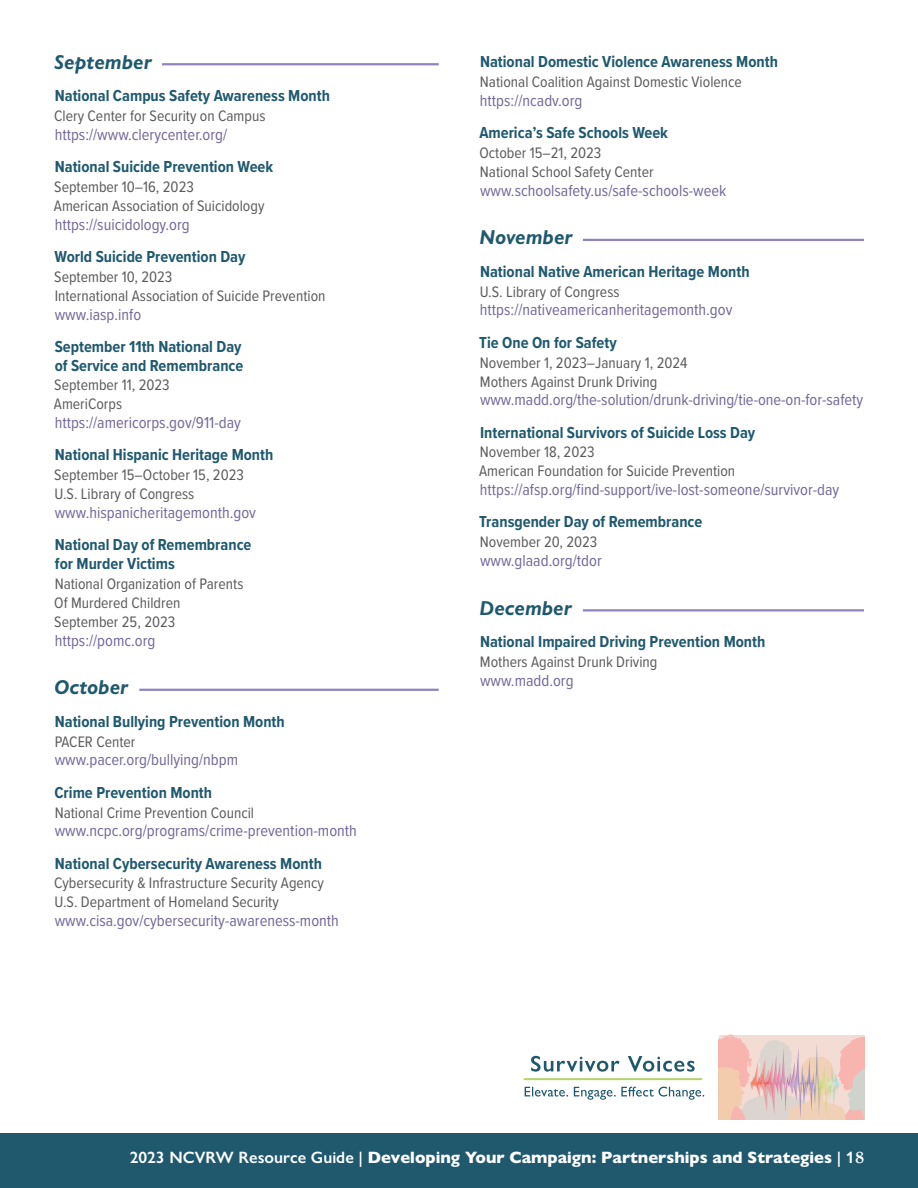
<style>
.page{position:relative;width:918px;height:1188px;background:#fff}
.page>*{position:absolute;margin:0;border:0;box-sizing:border-box;transform-origin:0 0}
.t1{font:italic 700 20.25px "Gill Sans Nova";letter-spacing:.005em;color:#20596e}
.t2{font:700 16.5px/18.8px "Proxima Nova Cond";color:#20596e}
.t3{font:16.5px "Proxima Nova Cond";color:#746897}
.t4{font:800 16.5px "Gill Sans Nova";color:#fff}
.t5{font:15.75px/18.9px "Proxima Nova Cond";color:#5a5b5a}
.s1{font-weight:600}
.s2{font-family:"Century Schoolbook";font-weight:700}
</style>
<div class="page">
<hr style="left:524px;top:1078px;width:178px;height:2px;background:#b1d465">
<svg style="left:531px;top:1056px;width:164px;height:16px"></svg>
<svg style="left:525px;top:1087px;width:179px;height:13px"></svg>
<svg style="left:719px;top:1035px;width:145px;height:84px;background:#e9c9bf"></svg>
<div style="left:0;top:1133px;width:918px;height:55px;background:#20596e"></div>
<hr style="left:583px;top:609px;width:281px;height:2px;background:#9183bd">
<hr style="left:583px;top:239px;width:281px;height:2px;background:#9183bd">
<hr style="left:139px;top:689px;width:300px;height:2px;background:#9183bd">
<hr style="left:162px;top:63px;width:277px;height:2px;background:#9183bd">
<p class="t1" style="left:54px;top:49px;width:99px">September</p>
<p class="t2" style="left:55px;top:86px;width:277px">National Campus Safety Awareness Month</p>
<p class="t5" style="left:54px;top:106px;width:213px">Clery Center for Security on Campus</p>
<p class="t3" style="left:55px;top:122px;width:174px">https://www.clerycenter.org/</p>
<p class="t2" style="left:55px;top:157px;width:220px">National Suicide Prevention Week</p>
<p class="t5" style="left:54px;top:177px;width:212px">September 10–16, 2023<br>American Association of Suicidology</p>
<p class="t3" style="left:55px;top:212px;width:137px">https://suicidology.org</p>
<p class="t2" style="left:55px;top:247px;width:192px">World Suicide Prevention Day</p>
<p class="t5" style="left:54px;top:267px;width:273px">September 10, 2023<br>International Association of Suicide Prevention</p>
<p class="t3" style="left:55px;top:302px;width:88px">www.iasp.info</p>
<p class="t2" style="left:55px;top:337px;width:190px">September 11th National Day of Service and Remembrance</p>
<p class="t5" style="left:54px;top:375px;width:117px">September 11, 2023<br>AmeriCorps</p>
<p class="t3" style="left:55px;top:410px;width:188px">https://americorps.gov/911-day</p>
<p class="t2" style="left:55px;top:445px;width:220px">National Hispanic Heritage Month</p>
<p class="t5" style="left:54px;top:465px;width:191px">September 15–October 15, 2023</p>
<p class="t5" style="left:54px;top:484px;width:141px">U.S. Library of Congress</p>
<p class="t3" style="left:55px;top:500px;width:203px">www.hispanicheritagemonth.gov</p>
<p class="t2" style="left:55px;top:535px;width:198px">National Day of Remembrance for Murder Victims</p>
<p class="t5" style="left:54px;top:574px;width:191px">National Organization of Parents<br>Of Murdered Children<br>September 25, 2023</p>
<p class="t3" style="left:55px;top:628px;width:102px">https://pomc.org</p>
<p class="t1" style="left:54px;top:675px;width:76px">October</p>
<p class="t2" style="left:55px;top:711px;width:231px">National Bullying Prevention Month</p>
<p class="t5" style="left:55px;top:731px;width:82px">PACER Center</p>
<p class="t3" style="left:55px;top:748px;width:185px">www.pacer.org/bullying/nbpm</p>
<p class="t2" style="left:54px;top:782px;width:159px">Crime Prevention Month</p>
<p class="t5" style="left:55px;top:802px;width:201px">National Crime Prevention Council</p>
<p class="t3" style="left:55px;top:819px;width:304px">www.ncpc.org/programs/crime-prevention-month</p>
<p class="t2" style="left:55px;top:853px;width:269px">National Cybersecurity Awareness Month</p>
<p class="t5" style="left:54px;top:873px;width:271px">Cybersecurity &amp; Infrastructure Security Agency</p>
<p class="t5" style="left:54px;top:892px;width:226px">U.S. Department of Homeland Security</p>
<p class="t3" style="left:55px;top:908px;width:286px">www.cisa.gov/cybersecurity-awareness-month</p>
<p class="t2" style="left:480px;top:52px;width:299px">National Domestic Violence Awareness Month</p>
<p class="t5" style="left:480px;top:72px;width:264px">National Coalition Against Domestic Violence</p>
<p class="t3" style="left:480px;top:88px;width:104px">https://ncadv.org</p>
<p class="t2" style="left:479px;top:123px;width:190px">America’s Safe Schools Week</p>
<p class="t5" style="left:479px;top:143px;width:176px">October 15–21, 2023<br>National School Safety Center</p>
<p class="t3" style="left:480px;top:178px;width:248px">www.schoolsafety.us/safe-schools-week</p>
<p class="t1" style="left:480px;top:225px;width:94px">November</p>
<p class="t2" style="left:480px;top:261px;width:271px">National Native American Heritage Month</p>
<p class="t5" style="left:480px;top:281px;width:141px">U.S. Library of Congress</p>
<p class="t3" style="left:480px;top:298px;width:254px">https://nativeamericanheritagemonth.gov</p>
<p class="t2" style="left:479px;top:332px;width:139px">Tie One On for Safety</p>
<p class="t5" style="left:480px;top:352px;width:209px">November 1, 2023–January 1, 2024<br>Mothers Against Drunk Driving</p>
<p class="t3" style="left:480px;top:388px;width:385px">www.madd.org/the-solution/drunk-driving/tie-one-on-for-safety</p>
<p class="t2" style="left:480px;top:422px;width:277px">International Survivors of Suicide Loss Day</p>
<p class="t5" style="left:479px;top:442px;width:258px">November 18, 2023<br>American Foundation for Suicide Prevention</p>
<p class="t3" style="left:480px;top:477px;width:361px">https://afsp.org/find-support/ive-lost-someone/survivor-day</p>
<p class="t2" style="left:479px;top:512px;width:225px">Transgender Day of Remembrance</p>
<p class="t5" style="left:480px;top:532px;width:119px">November 20, 2023</p>
<p class="t3" style="left:480px;top:548px;width:123px">www.glaad.org/tdor</p>
<p class="t1" style="left:480px;top:595px;width:94px">December</p>
<p class="t2" style="left:480px;top:632px;width:287px">National Impaired Driving Prevention Month</p>
<p class="t5" style="left:480px;top:652px;width:179px">Mothers Against Drunk Driving</p>
<p class="t3" style="left:480px;top:668px;width:95px">www.madd.org</p>
<p class="t4" style="left:130px;top:1147px;width:736px"><span class="s1">2023 NCVRW Resource Guide |</span> Developing Your Campaign: Partnerships and Strategies <span class="s1">| 1</span><span class="s2">8</span></p>
</div>
